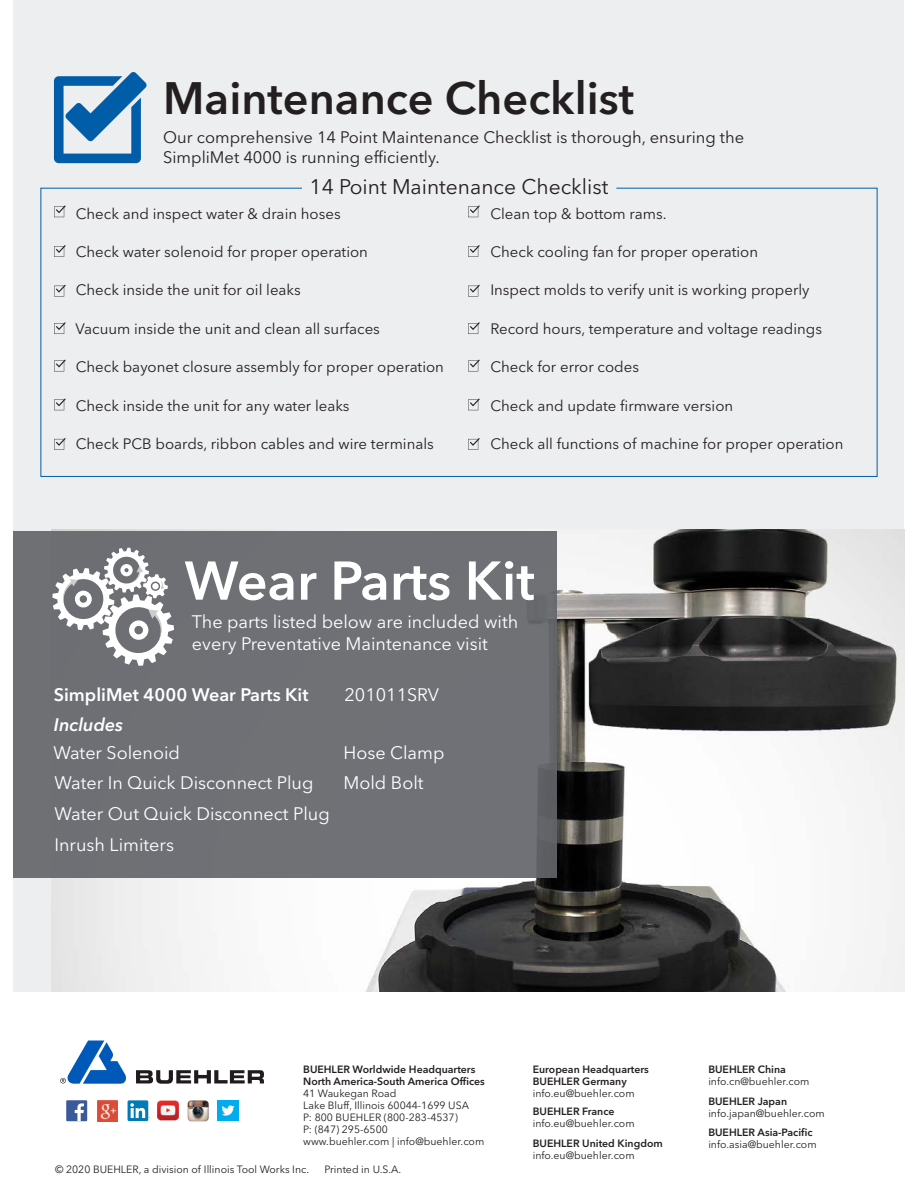
<style>
.page{position:relative;width:918px;height:1188px;background:#fff}
.page>*{position:absolute;margin:0;border:0;box-sizing:border-box;transform-origin:0 0}
.t1{font:600 54px "Avenir Next LT Pro";color:#fff}
.t2{font:600 45px "Avenir Next LT Pro";color:#231f20}
.t3{font:21px "Avenir Next LT Pro";color:#231f20}
.t4{font:18px/21.6px "Avenir Next LT Pro";color:#fff}
.t5{font:600 18px "Avenir Next LT Pro";color:#fff}
.t6{font:italic 600 18px "Avenir Next LT Pro";color:#fff}
.t7{font:16.5px "Avenir Next LT Pro";color:#231f20}
.t8{font:15px "Avenir Next LT Pro";color:#231f20}
.t9{font:10.5px "Avenir Next LT Pro";color:#231f20}
.t10{font:600 10.5px "Avenir Next LT Pro";color:#231f20}
</style>
<div class="page">
<div style="left:14px;top:0;width:890px;height:992px;background:#edeeef"></div>
<svg style="left:54px;top:72px;width:93px;height:91px"></svg>
<svg style="left:40px;top:187px;width:838px;height:290px"></svg>
<div style="left:128px;top:1100px;width:20px;height:21px;background:#007bb6;border-radius:2px"></div>
<svg style="left:130px;top:1103px;width:20px;height:15px"></svg>
<img style="left:97px;top:1100px;width:21px;height:21px">
<img style="left:188px;top:1100px;width:21px;height:21px">
<div style="left:66px;top:1100px;width:21px;height:21px;background:#3b5a9a"></div>
<svg style="left:75px;top:1103px;width:9px;height:18px"></svg>
<img style="left:158px;top:1100px;width:21px;height:21px">
<img style="left:218px;top:1100px;width:21px;height:21px">
<svg style="left:136px;top:1070px;width:128px;height:14px"></svg>
<svg style="left:60px;top:1041px;width:66px;height:43px"></svg>
<svg style="left:54px;top:398px;width:12px;height:12px"></svg>
<svg style="left:468px;top:398px;width:12px;height:12px"></svg>
<svg style="left:54px;top:205px;width:12px;height:12px"></svg>
<svg style="left:468px;top:205px;width:12px;height:12px"></svg>
<svg style="left:54px;top:245px;width:12px;height:12px"></svg>
<svg style="left:468px;top:245px;width:12px;height:12px"></svg>
<svg style="left:54px;top:285px;width:12px;height:12px"></svg>
<svg style="left:468px;top:285px;width:12px;height:12px"></svg>
<svg style="left:54px;top:322px;width:12px;height:12px"></svg>
<svg style="left:468px;top:322px;width:12px;height:12px"></svg>
<svg style="left:54px;top:360px;width:12px;height:11px"></svg>
<svg style="left:468px;top:360px;width:12px;height:11px"></svg>
<img style="left:51px;top:530px;width:853px;height:462px">
<div style="left:14px;top:531px;width:543px;height:346px;background:#6f7075"></div>
<svg style="left:52px;top:548px;width:122px;height:118px"></svg>
<svg style="left:54px;top:438px;width:12px;height:12px"></svg>
<svg style="left:468px;top:438px;width:12px;height:12px"></svg>
<p class="t2" style="left:163px;top:70px;width:472px">Maintenance Checklist</p>
<p class="t7" style="left:163px;top:127px;width:583px">Our comprehensive 14 Point Maintenance Checklist is thorough, ensuring the</p>
<p class="t7" style="left:163px;top:147px;width:278px">SimpliMet 4000 is running efficiently.</p>
<p class="t3" style="left:310px;top:174px;width:300px">14 Point Maintenance Checklist</p>
<p class="t8" style="left:76px;top:205px;width:266px">Check and inspect water &amp; drain hoses</p>
<p class="t8" style="left:490px;top:205px;width:178px">Clean top &amp; bottom rams.</p>
<p class="t8" style="left:76px;top:243px;width:294px">Check water solenoid for proper operation</p>
<p class="t8" style="left:490px;top:243px;width:269px">Check cooling fan for proper operation</p>
<p class="t8" style="left:76px;top:281px;width:226px">Check inside the unit for oil leaks</p>
<p class="t8" style="left:490px;top:281px;width:321px">Inspect molds to verify unit is working properly</p>
<p class="t8" style="left:75px;top:320px;width:306px">Vacuum inside the unit and clean all surfaces</p>
<p class="t8" style="left:490px;top:320px;width:333px">Record hours, temperature and voltage readings</p>
<p class="t8" style="left:76px;top:358px;width:370px">Check bayonet closure assembly for proper operation</p>
<p class="t8" style="left:490px;top:358px;width:150px">Check for error codes</p>
<p class="t8" style="left:76px;top:396px;width:275px">Check inside the unit for any water leaks</p>
<p class="t8" style="left:490px;top:396px;width:244px">Check and update firmware version</p>
<p class="t8" style="left:76px;top:435px;width:360px">Check PCB boards, ribbon cables and wire terminals</p>
<p class="t8" style="left:490px;top:435px;width:355px">Check all functions of machine for proper operation</p>
<p class="t1" style="left:184px;top:548px;width:352px">Wear Parts Kit</p>
<p class="t4" style="left:192px;top:611px;width:328px">The parts listed below are included with every Preventative Maintenance visit</p>
<p class="t5" style="left:54px;top:684px;width:256px">SimpliMet 4000 Wear Parts Kit</p>
<p class="t4" style="left:345px;top:684px;width:96px">201011SRV</p>
<p class="t6" style="left:54px;top:714px;width:71px">Includes</p>
<p class="t4" style="left:53px;top:742px;width:128px">Water Solenoid</p>
<p class="t4" style="left:54px;top:772px;width:261px">Water In Quick Disconnect Plug</p>
<p class="t4" style="left:54px;top:803px;width:277px">Water Out Quick Disconnect Plug</p>
<p class="t4" style="left:54px;top:834px;width:121px">Inrush Limiters</p>
<p class="t4" style="left:343px;top:742px;width:103px">Hose Clamp</p>
<p class="t4" style="left:343px;top:772px;width:82px">Mold Bolt</p>
<p class="t10" style="left:303px;top:1063px;width:174px">BUEHLER Worldwide Headquarters</p>
<p class="t10" style="left:303px;top:1075px;width:183px">North America-South America Offices</p>
<p class="t9" style="left:303px;top:1087px;width:95px">41 Waukegan Road</p>
<p class="t9" style="left:303px;top:1099px;width:167px">Lake Bluff, Illinois 60044-1699 USA</p>
<p class="t9" style="left:303px;top:1111px;width:156px">P: 800 BUEHLER (800-283-4537)</p>
<p class="t9" style="left:303px;top:1123px;width:86px">P: (847) 295-6500</p>
<p class="t9" style="left:303px;top:1135px;width:183px">www.buehler.com | info@buehler.com</p>
<p class="t9" style="left:55px;top:1163px;width:256px">© 2020 BUEHLER, a division of Illinois Tool Works Inc.</p>
<p class="t9" style="left:325px;top:1163px;width:78px">Printed in U.S.A.</p>
<p class="t10" style="left:533px;top:1063px;width:118px">European Headquarters</p>
<p class="t10" style="left:533px;top:1075px;width:96px">BUEHLER Germany</p>
<p class="t9" style="left:533px;top:1087px;width:103px">info.eu@buehler.com</p>
<p class="t10" style="left:533px;top:1105px;width:83px">BUEHLER France</p>
<p class="t9" style="left:533px;top:1117px;width:103px">info.eu@buehler.com</p>
<p class="t10" style="left:533px;top:1137px;width:131px">BUEHLER United Kingdom</p>
<p class="t9" style="left:533px;top:1149px;width:103px">info.eu@buehler.com</p>
<p class="t10" style="left:708px;top:1063px;width:79px">BUEHLER China</p>
<p class="t9" style="left:708px;top:1075px;width:103px">info.cn@buehler.com</p>
<p class="t10" style="left:708px;top:1095px;width:80px">BUEHLER Japan</p>
<p class="t9" style="left:708px;top:1107px;width:118px">info.japan@buehler.com</p>
<p class="t10" style="left:708px;top:1126px;width:106px">BUEHLER Asia-Pacific</p>
<p class="t9" style="left:708px;top:1138px;width:110px">info.asia@buehler.com</p>
</div>
